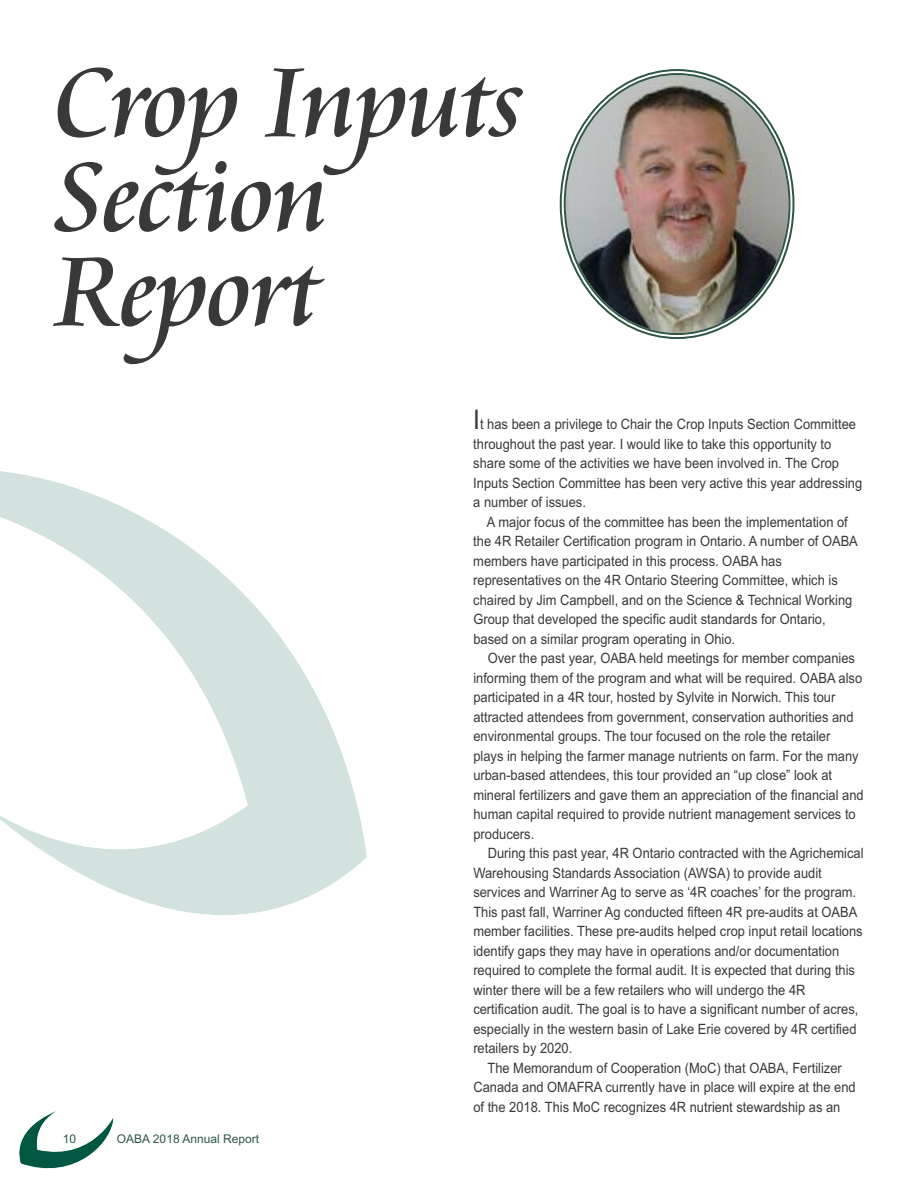
<style>
.page{position:relative;width:918px;height:1188px;background:#fff}
.page>*{position:absolute;margin:0;border:0;box-sizing:border-box;transform-origin:0 0}
.t1{font:108px/94.5px "Cataneo BT";letter-spacing:-.025em;color:#39383a}
.t2{font:14.25px/19.5px "Arial";color:#39383a;scale:.91 1}
.t3{font:12px "Arial";color:#305645}
.s1{font-size:27px}
</style>
<div class="page">
<svg style="left:0;top:471px;width:367px;height:444px"></svg>
<svg style="left:18px;top:1111px;width:96px;height:58px"></svg>
<svg style="left:559px;top:69px;width:236px;height:270px"></svg>
<img style="left:563px;top:72px;width:228px;height:264px">
<h1 class="t1" style="left:54px;top:52px;width:472px">Crop Inputs<br>Section<br>Report</h1>
<p class="t3" style="left:63px;top:1132px;width:15px">10</p>
<p class="t3" style="left:117px;top:1132px;width:144px">OABA 2018 Annual Report</p>
<p class="t2" style="left:473px;top:415px;width:429px"><span class="s1">I</span>t has been a privilege to Chair the Crop Inputs Section Committee throughout the past year. I would like to take this opportunity to share some of the activities we have been involved in. The Crop Inputs Section Committee has been very active this year addressing a number of issues.</p>
<p class="t2" style="left:473px;top:512px;width:424px;text-indent:14px">A major focus of the committee has been the implementation of the 4R Retailer Certification program in Ontario. A number of OABA members have participated in this process. OABA has representatives on the 4R Ontario Steering Committee, which is chaired by Jim Campbell, and on the Science &amp; Technical Working Group that developed the specific audit standards for Ontario, based on a similar program operating in Ohio.</p>
<p class="t2" style="left:473px;top:649px;width:430px;text-indent:14px">Over the past year, OABA held meetings for member companies informing them of the program and what will be required. OABA also participated in a 4R tour, hosted by Sylvite in Norwich. This tour attracted attendees from government, conservation authorities and environmental groups. The tour focused on the role the retailer plays in helping the farmer manage nutrients on farm. For the many urban-based attendees, this tour provided an “up close” look at mineral fertilizers and gave them an appreciation of the financial and human capital required to provide nutrient management services to producers.</p>
<p class="t2" style="left:488px;top:844px;width:415px">During this past year, 4R Ontario contracted with the Agrichemical</p>
<p class="t2" style="left:473px;top:863px;width:384px">Warehousing Standards Association (AWSA) to provide audit</p>
<p class="t2" style="left:473px;top:883px;width:422px">services and Warriner Ag to serve as ‘4R coaches’ for the program.</p>
<p class="t2" style="left:473px;top:902px;width:424px">This past fall, Warriner Ag conducted fifteen 4R pre-audits at OABA</p>
<p class="t2" style="left:473px;top:922px;width:429px">member facilities. These pre-audits helped crop input retail locations</p>
<p class="t2" style="left:473px;top:941px;width:404px">identify gaps they may have in operations and/or documentation</p>
<p class="t2" style="left:473px;top:961px;width:421px">required to complete the formal audit. It is expected that during this</p>
<p class="t2" style="left:473px;top:980px;width:367px">winter there will be a few retailers who will undergo the 4R</p>
<p class="t2" style="left:473px;top:1000px;width:425px">certification audit. The goal is to have a significant number of acres,</p>
<p class="t2" style="left:473px;top:1019px;width:423px">especially in the western basin of Lake Erie covered by 4R certified</p>
<p class="t2" style="left:473px;top:1039px;width:110px">retailers by 2020.</p>
<p class="t2" style="left:487px;top:1058px;width:391px">The Memorandum of Cooperation (MoC) that OABA, Fertilizer</p>
<p class="t2" style="left:473px;top:1078px;width:422px">Canada and OMAFRA currently have in place will expire at the end</p>
<p class="t2" style="left:473px;top:1097px;width:405px">of the 2018. This MoC recognizes 4R nutrient stewardship as an</p>
</div>
